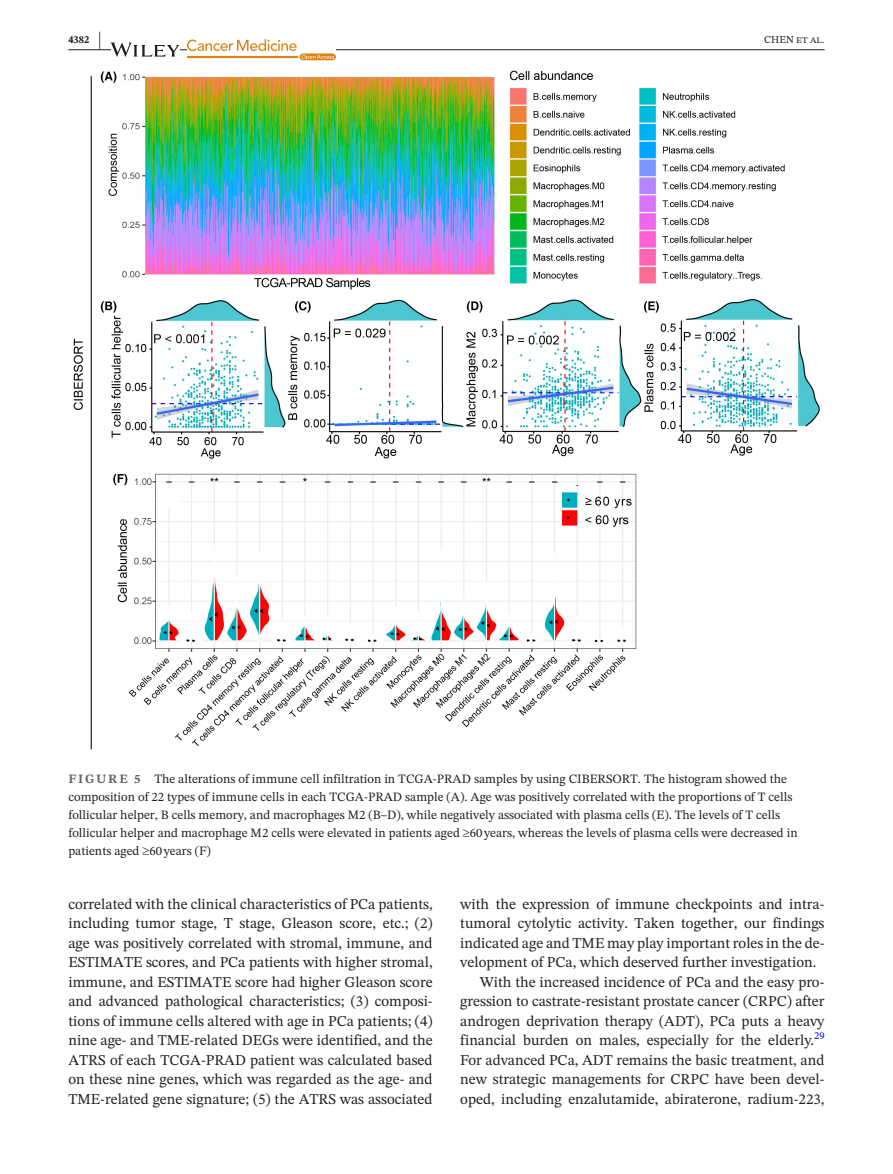
<style>
.page{position:relative;width:893px;height:1174px;background:#fff}
.page>*{position:absolute;margin:0;border:0;box-sizing:border-box;transform-origin:0 0}
.t1{font:15px/19.5px "STIX Two Text";color:#231f20;text-align:justify}
.t2{font:12.75px/18px "STIX Two Text";color:#231f20}
.t3{font:10.5px "STIX Two Text";color:#231f20}
.t4{font:700 10.5px "STIX Two Text";color:#231f20}
.t5{font:10.5px "STIX Two Text";color:#00f}
.s1{font-size:21px}
.s2{font-weight:700;color:#636366}
</style>
<div class="page">
<hr style="left:68px;top:49px;width:756px;height:1px;background:#231f20">
<svg style="left:111px;top:43px;width:68px;height:14px"></svg>
<svg style="left:187px;top:39px;width:149px;height:21px"></svg>
<img style="left:73px;top:70px;width:747px;height:680px">
<p class="t4" style="left:68px;top:32px;width:34px">4382 <span class="s1">|</span></p>
<p class="t3" style="left:764px;top:32px;width:62px">CHEN et al.</p>
<p class="t2" style="left:68px;top:769px;width:731px"><span class="s2">FIGURE 5</span> The alterations of immune cell infiltration in TCGA-PRAD samples by using CIBERSORT. The histogram showed the composition of 22 types of immune cells in each TCGA-PRAD sample (A). Age was positively correlated with the proportions of T cells follicular helper, B cells memory, and macrophages M2 (B–D), while negatively associated with plasma cells (E). The levels of T cells follicular helper and macrophage M2 cells were elevated in patients aged ≥60 years, whereas the levels of plasma cells were decreased in patients aged ≥60 years (F)</p>
<p class="t1" style="left:68px;top:894px;width:366px">correlated with the clinical characteristics of PCa patients, including tumor stage, T stage, Gleason score, etc.; (2) age was positively correlated with stromal, immune, and ESTIMATE scores, and PCa patients with higher stromal, immune, and ESTIMATE score had higher Gleason score and advanced pathological characteristics; (3) composi&shy;tions of immune cells altered with age in PCa patients; (4) nine age- and TME-related DEGs were identified, and the ATRS of each TCGA-PRAD patient was calculated based on these nine genes, which was regarded as the age- and TME-related gene signature; (5) the ATRS was associated</p>
<p class="t1" style="left:460px;top:894px;width:366px">with the expression of immune checkpoints and intra-</p>
<p class="t1" style="left:460px;top:913px;width:366px">tumoral cytolytic activity. Taken together, our findings</p>
<p class="t1" style="left:460px;top:933px;width:366px">indicated age and TME may play important roles in the de-</p>
<p class="t1" style="left:460px;top:952px;width:358px">velopment of PCa, which deserved further investigation.</p>
<p class="t1" style="left:480px;top:972px;width:346px">With the increased incidence of PCa and the easy pro-</p>
<p class="t1" style="left:460px;top:991px;width:366px">gression to castrate-resistant prostate cancer (CRPC) after</p>
<p class="t1" style="left:460px;top:1011px;width:366px">androgen deprivation therapy (ADT), PCa puts a heavy</p>
<p class="t1" style="left:460px;top:1030px;width:355px">financial burden on males, especially for the elderly.</p>
<p class="t5" style="left:814px;top:1027px;width:12px">29</p>
<p class="t1" style="left:460px;top:1050px;width:366px">For advanced PCa, ADT remains the basic treatment, and new strategic managements for CRPC have been devel&shy;oped, including enzalutamide, abiraterone, radium-223,</p>
</div>
